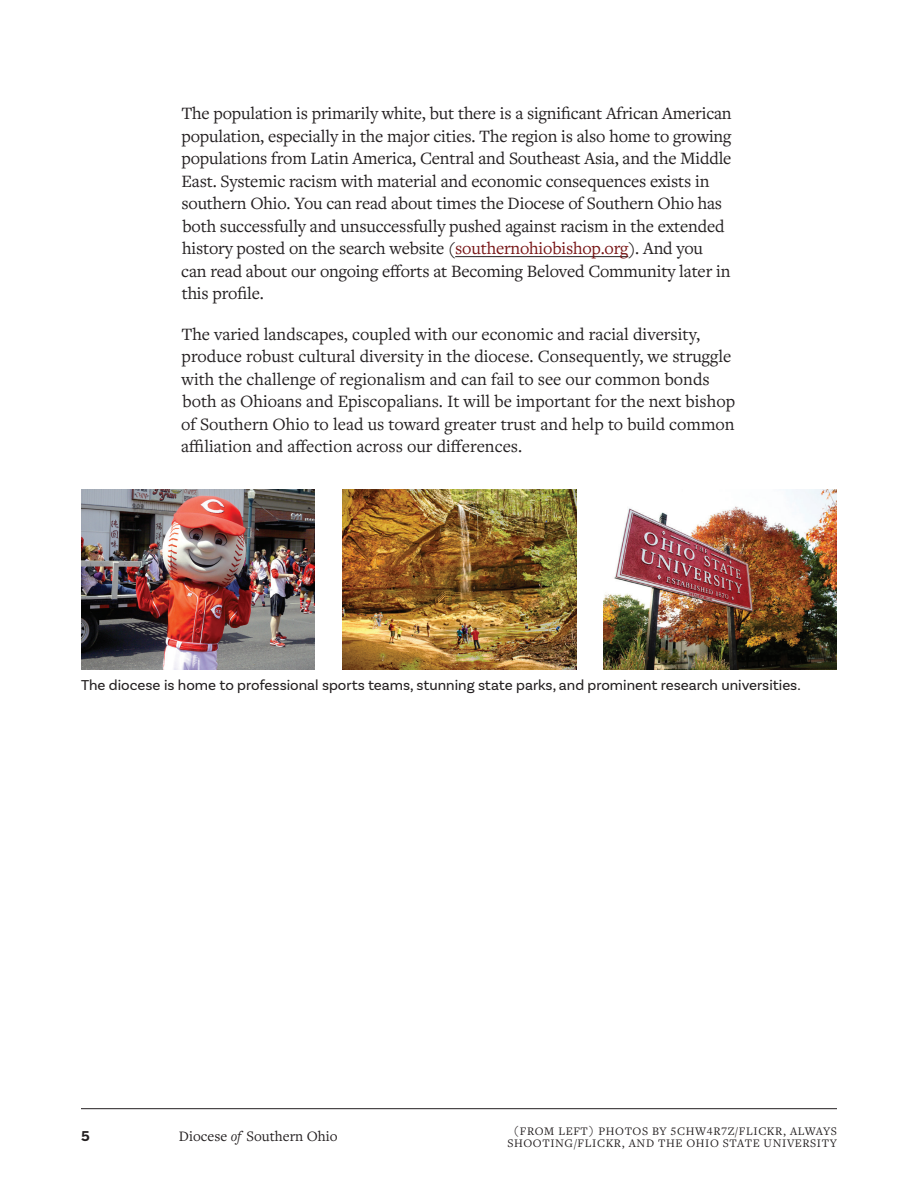
<style>
.page{position:relative;width:918px;height:1188px;background:#fff}
.page>*{position:absolute;margin:0;border:0;box-sizing:border-box;transform-origin:0 0}
.t1{font:18px/22.5px "Freight Text Pro";letter-spacing:-.01em;color:#231f20}
.t2{font:15px "Basic Sans";color:#231f20}
.t3{font:15px "Freight Text Pro";color:#231f20}
.t4{font:700 15px "Basic Sans";color:#231f20}
.t5{font:12px/12px "Freight Text Pro";letter-spacing:.05em;color:#231f20;text-align:center}
.s1{color:#771415}
.s2{font-style:italic}
</style>
<div class="page">
<hr style="left:81px;top:1108px;width:756px;height:1px;background:#231f20">
<hr style="left:455px;top:256px;width:173px;height:1px;background:#231f20">
<img style="left:81px;top:489px;width:234px;height:180px">
<img style="left:342px;top:489px;width:234px;height:180px">
<img style="left:603px;top:489px;width:234px;height:180px">
<p class="t1" style="left:181px;top:102px;width:552px">The population is primarily white, but there is a significant African American population, especially in the major cities. The region is also home to growing populations from Latin America, Central and Southeast Asia, and the Middle East. Systemic racism with material and economic consequences exists in southern Ohio. You can read about times the Diocese of Southern Ohio has both successfully and unsuccessfully pushed against racism in the extended history posted on the search website (<span class="s1">southernohiobishop.org</span>). And you can read about our ongoing efforts at Becoming Beloved Community later in this profile.</p>
<p class="t1" style="left:181px;top:322px;width:555px">The varied landscapes, coupled with our economic and racial diversity, produce robust cultural diversity in the diocese. Consequently, we struggle with the challenge of regionalism and can fail to see our common bonds both as Ohioans and Episcopalians. It will be important for the next bishop of Southern Ohio to lead us toward greater trust and help to build common affiliation and affection across our differences.</p>
<p class="t2" style="left:81px;top:676px;width:721px">The diocese is home to professional sports teams, stunning state parks, and prominent research universities.</p>
<p class="t4" style="left:81px;top:1127px;width:10px">5</p>
<p class="t3" style="left:179px;top:1126px;width:160px">Diocese <span class="s2">of</span> Southern Ohio</p>
<p class="t5" style="left:507px;top:1124px;width:331px">(FROM LEFT) PHOTOS BY 5CHW4R7Z/FLICKR, ALWAYS<br>SHOOTING/FLICKR, AND THE OHIO STATE UNIVERSITY</p>
</div>
